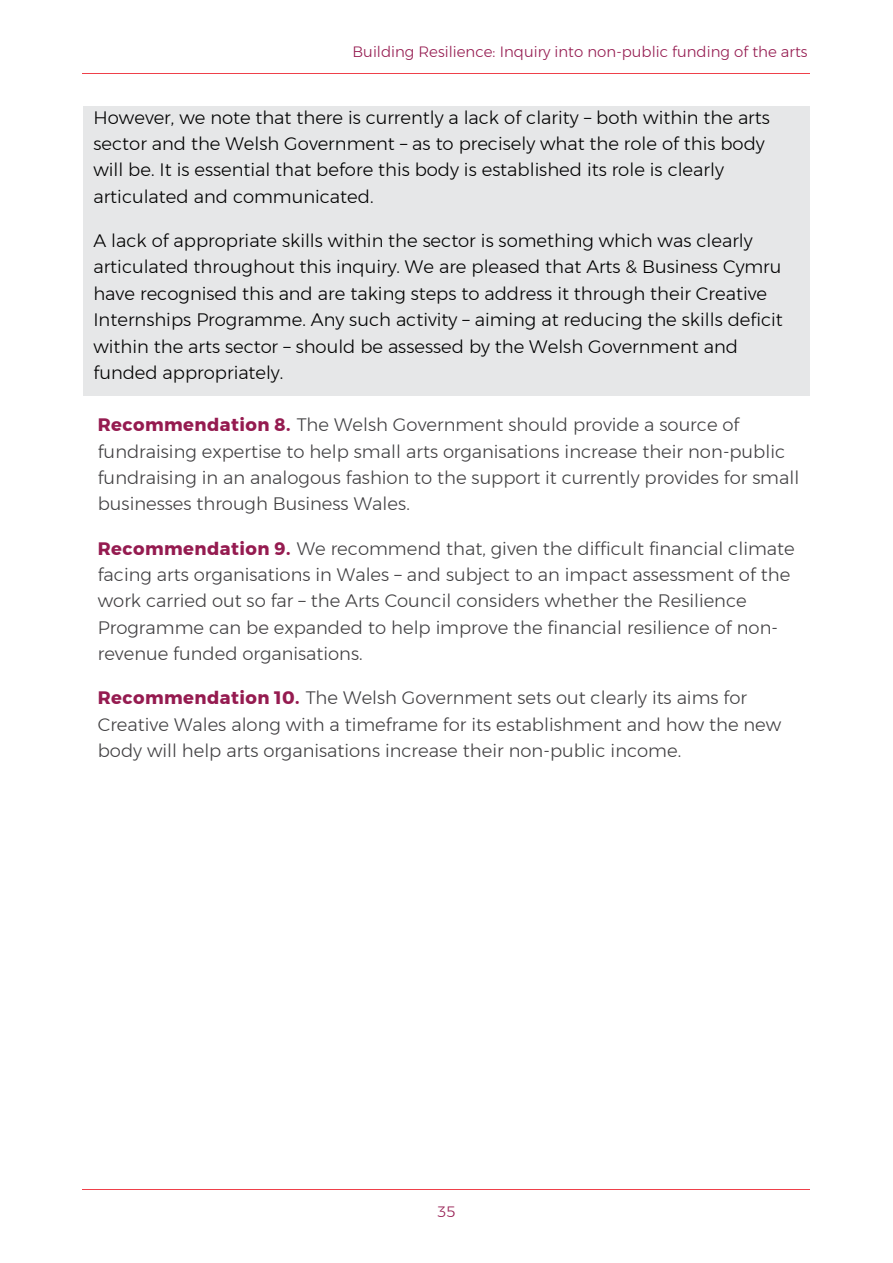
<style>
.page{position:relative;width:893px;height:1263px;background:#fff}
.page>*{position:absolute;margin:0;border:0;box-sizing:border-box;transform-origin:0 0}
.t1{font:300 18px/26.4px "Montserrat";color:#414042}
.t2{font:300 18px/26.4px "Montserrat";color:#000}
.t3{font:300 15px "Montserrat";color:#951b50}
.s1{font-weight:700;color:#951b50}
</style>
<div class="page">
<hr style="left:83px;top:73px;width:727px;height:1px;background:#ef404a">
<hr style="left:83px;top:1189px;width:727px;height:1px;background:#ef404a">
<div style="left:84px;top:106px;width:725px;height:27px;background:#e6e7e8"></div>
<div style="left:84px;top:133px;width:725px;height:26px;background:#e6e7e8"></div>
<div style="left:84px;top:159px;width:725px;height:26px;background:#e6e7e8"></div>
<svg style="left:83px;top:106px;width:1px;height:79px"></svg>
<svg style="left:809px;top:106px;width:1px;height:79px"></svg>
<div style="left:84px;top:185px;width:725px;height:45px;background:#e6e7e8"></div>
<hr style="left:83px;top:185px;width:1px;height:45px;background:#e6e7e8">
<hr style="left:809px;top:185px;width:1px;height:45px;background:#e6e7e8">
<div style="left:84px;top:230px;width:725px;height:26px;background:#e6e7e8"></div>
<div style="left:84px;top:256px;width:725px;height:26px;background:#e6e7e8"></div>
<div style="left:84px;top:282px;width:725px;height:27px;background:#e6e7e8"></div>
<div style="left:84px;top:309px;width:725px;height:26px;background:#e6e7e8"></div>
<div style="left:84px;top:335px;width:725px;height:26px;background:#e6e7e8"></div>
<svg style="left:83px;top:230px;width:1px;height:131px"></svg>
<svg style="left:809px;top:230px;width:1px;height:131px"></svg>
<div style="left:84px;top:361px;width:725px;height:34px;background:#e6e7e8"></div>
<hr style="left:84px;top:395px;width:725px;height:1px;background:#e6e7e8">
<hr style="left:83px;top:361px;width:1px;height:34px;background:#e6e7e8">
<hr style="left:809px;top:361px;width:1px;height:34px;background:#e6e7e8">
<p class="t3" style="left:353px;top:43px;width:457px">Building Resilience: Inquiry into non-public funding of the arts</p>
<p class="t2" style="left:93px;top:104px;width:678px">However, we note that there is currently a lack of clarity – both within the arts sector and the Welsh Government – as to precisely what the role of this body will be. It is essential that before this body is established its role is clearly articulated and communicated.</p>
<p class="t2" style="left:93px;top:228px;width:691px">A lack of appropriate skills within the sector is something which was clearly articulated throughout this inquiry. We are pleased that Arts &amp; Business Cymru have recognised this and are taking steps to address it through their Creative Internships Programme. Any such activity – aiming at reducing the skills deficit within the arts sector – should be assessed by the Welsh Government and funded appropriately.</p>
<p class="t1" style="left:98px;top:412px;width:703px"><span class="s1">Recommendation 8.</span> The Welsh Government should provide a source of fundraising expertise to help small arts organisations increase their non-public fundraising in an analogous fashion to the support it currently provides for small businesses through Business Wales.</p>
<p class="t1" style="left:98px;top:535px;width:699px"><span class="s1">Recommendation 9.</span> We recommend that, given the difficult financial climate facing arts organisations in Wales – and subject to an impact assessment of the work carried out so far – the Arts Council considers whether the Resilience Programme can be expanded to help improve the financial resilience of non&shy;revenue funded organisations.</p>
<p class="t1" style="left:98px;top:685px;width:685px"><span class="s1">Recommendation 10.</span> The Welsh Government sets out clearly its aims for<br>Creative Wales along with a timeframe for its establishment and how the new body will help arts organisations increase their non-public income.</p>
<p class="t3" style="left:437px;top:1202px;width:19px">35</p>
</div>
